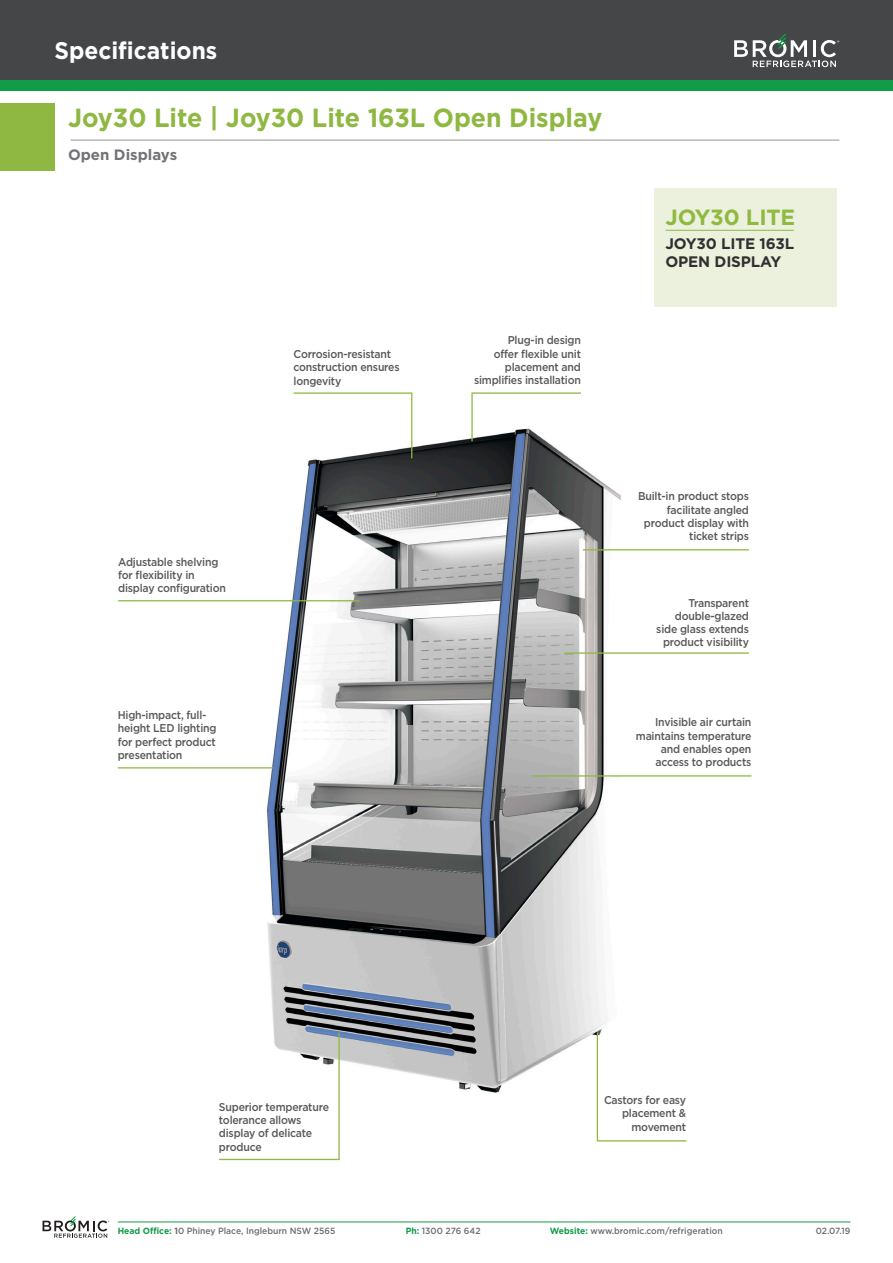
<style>
.page{position:relative;width:893px;height:1263px;background:#fff}
.page>*{position:absolute;margin:0;border:0;box-sizing:border-box;transform-origin:0 0}
.Bullet_Points{font:700 26.25px "Gotham";color:#8fb842;scale:.95 1}
.t1{font:700 24px "Gotham";color:#fff;scale:.95 1}
.t2{font:700 22.05px "Gotham";letter-spacing:-.01em;color:#90b941}
.t3{font:700 15.15px/18.6px "Gotham";letter-spacing:-.01em;color:#312f30}
.t4{font:700 15px "Gotham";color:#717275}
.t5{font:500 11.4px/13.4px "Gotham";letter-spacing:-.02em;color:#57585a;text-align:right;scale:.93 1}
.t6{font:500 9px "Gotham";color:#6c6d70;scale:.95 1}
.s1{font-weight:700;color:#129b49}
.s2{font-weight:700}
</style>
<div class="page">
<hr style="left:118px;top:1221px;width:732px;height:1px;background:#129b49">
<hr style="left:71px;top:140px;width:768px;height:1px;background:#939598">
<svg style="left:43px;top:1216px;width:66px;height:22px"></svg>
<div style="left:0;top:103px;width:54px;height:67px;background:#8fb842"></div>
<div style="left:0;top:0;width:893px;height:94px;background:#fafafa"></div>
<div style="left:0;top:0;width:893px;height:84px;background:#454647"></div>
<div style="left:0;top:80px;width:893px;height:11px;background:#129b49"></div>
<svg style="left:734px;top:34px;width:105px;height:33px"></svg>
<img style="left:179px;top:438px;width:525px;height:655px">
<div style="left:655px;top:188px;width:182px;height:119px;background:#ebf1dd"></div>
<hr style="left:665px;top:230px;width:129px;height:1px;background:#8fb842">
<hr style="left:118px;top:600px;width:241px;height:1px;background:#8fb842">
<hr style="left:118px;top:767px;width:155px;height:1px;background:#8fb842">
<hr style="left:532px;top:775px;width:219px;height:1px;background:#8fb842">
<hr style="left:583px;top:549px;width:166px;height:1px;background:#8fb842">
<hr style="left:564px;top:652px;width:185px;height:2px;background:#8fb842">
<svg style="left:292px;top:392px;width:121px;height:68px"></svg>
<svg style="left:471px;top:392px;width:111px;height:51px"></svg>
<svg style="left:596px;top:1031px;width:92px;height:111px"></svg>
<svg style="left:218px;top:1031px;width:122px;height:130px"></svg>
<h2 class="t1" style="left:54px;top:36px;width:173px">Specifications</h2>
<p class="Bullet_Points" style="left:68px;top:102px;width:564px">Joy30 Lite | Joy30 Lite 163L Open Display</p>
<p class="t4" style="left:68px;top:146px;width:111px">Open Displays</p>
<p class="t5" style="left:294px;top:347px;width:116px;text-align:left">Corrosion-resistant construction ensures longevity</p>
<p class="t5" style="left:474px;top:333px;width:116px">Plug-in design<br>offer flexible unit placement and simplifies installation</p>
<p class="t2" style="left:665px;top:204px;width:131px">JOY30 LITE</p>
<p class="t3" style="left:665px;top:234px;width:130px">JOY30 LITE 163L<br>OPEN DISPLAY</p>
<p class="t5" style="left:118px;top:555px;width:117px;text-align:left">Adjustable shelving for flexibility in display configuration</p>
<p class="t5" style="left:118px;top:708px;width:108px;text-align:left">High-impact, full&shy;height LED lighting for perfect product presentation</p>
<p class="t5" style="left:638px;top:489px;width:121px">Built-in product stops facilitate angled product display with ticket strips</p>
<p class="t5" style="left:656px;top:596px;width:101px">Transparent double-glazed side glass extends product visibility</p>
<p class="t5" style="left:636px;top:716px;width:126px">Invisible air curtain maintains temperature and enables open access to products</p>
<p class="t5" style="left:219px;top:1100px;width:120px;text-align:left">Superior temperature tolerance allows display of delicate produce</p>
<p class="t5" style="left:604px;top:1093px;width:90px">Castors for easy placement &amp; movement</p>
<p class="t6" style="left:118px;top:1226px;width:231px"><span class="s1">Head Office:</span> <span class="s2">1</span>0 Phiney Place, Ingleburn NSW 2565</p>
<p class="t6" style="left:406px;top:1226px;width:80px"><span class="s1">Ph:</span> 1300 276 642</p>
<p class="t6" style="left:550px;top:1226px;width:184px"><span class="s1">Website:</span> www.bromic.com/refrigeration</p>
<p class="t6" style="left:816px;top:1226px;width:38px">02.07.19</p>
</div>
